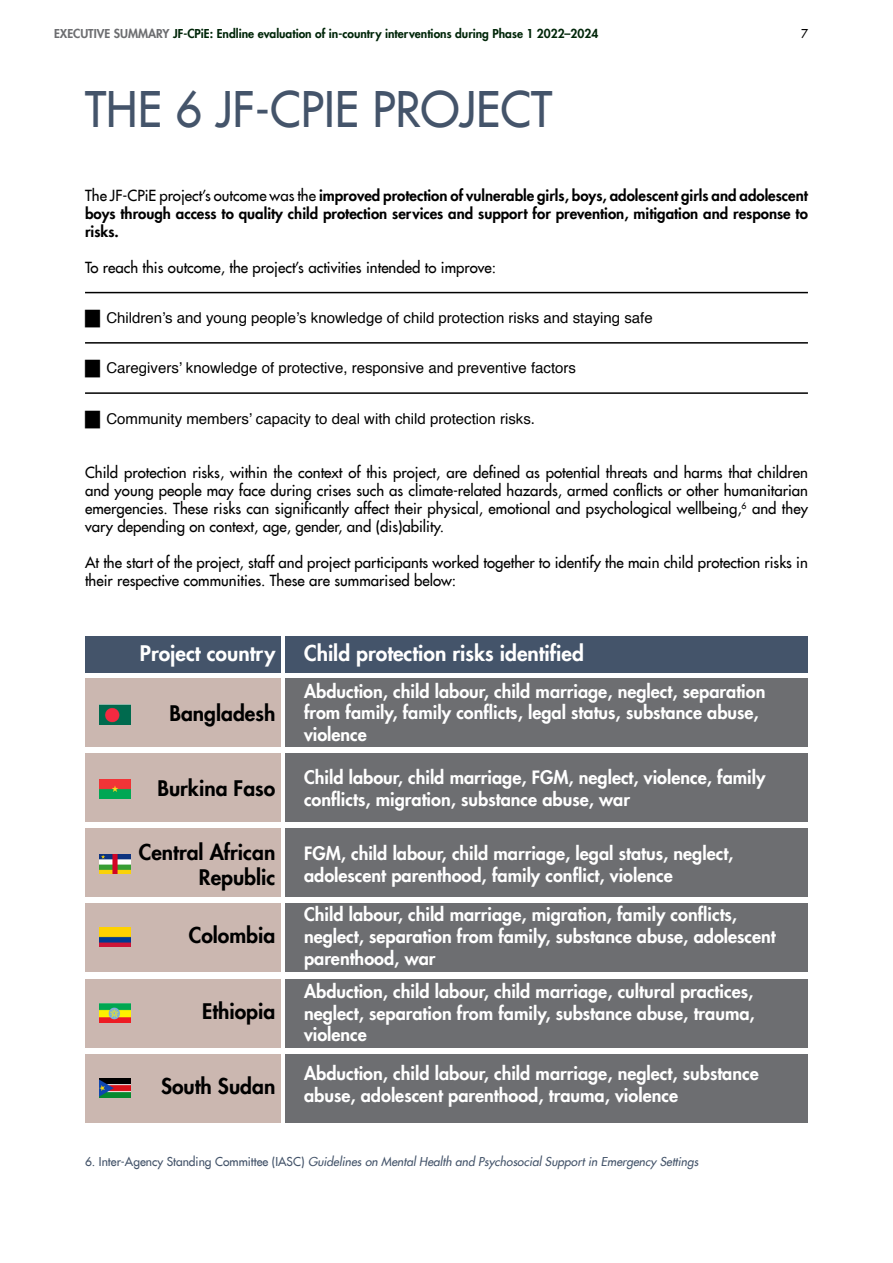
<style>
.page{position:relative;width:893px;height:1263px;background:#fff}
.page>*{position:absolute;margin:0;border:0;box-sizing:border-box;transform-origin:0 0}
.t1{font:48px "Futura LT";color:#44546a}
.t2{font:800 21px/25.2px "Futura LT";color:#000;text-align:right}
.t3{font:800 21px "Futura LT";color:#fff}
.t4{font:800 18px/21.6px "Futura LT";color:#fff}
.t5{font:15px/18px "Futura LT";color:#000;text-align:justify}
.t6{font:800 15px/18px "Futura LT";color:#000;text-align:justify}
.t7{font:15px "Helvetica";color:#000}
.t8{font:italic 12px "Futura LT";color:#44546a}
.t9{font:800 12px "Futura LT";color:#002609}
.t10{font:12px "Futura LT";color:#000}
.s1{color:#6d6e71}
.s2{font-weight:400}
.s3{font-style:normal}
</style>
<div class="page">
<hr style="left:85px;top:292px;width:723px;height:1px;background:#000">
<hr style="left:85px;top:342px;width:723px;height:2px;background:#000">
<hr style="left:85px;top:392px;width:723px;height:2px;background:#000">
<div style="left:85px;top:637px;width:196px;height:36px;background:#44546a"></div>
<div style="left:85px;top:678px;width:196px;height:69px;background:#cbb7b0"></div>
<div style="left:85px;top:828px;width:196px;height:69px;background:#cbb7b0"></div>
<div style="left:85px;top:979px;width:196px;height:69px;background:#cbb7b0"></div>
<div style="left:85px;top:753px;width:196px;height:69px;background:#cbb7b0"></div>
<div style="left:85px;top:903px;width:196px;height:69px;background:#cbb7b0"></div>
<div style="left:85px;top:1054px;width:196px;height:69px;background:#cbb7b0"></div>
<div style="left:286px;top:637px;width:522px;height:36px;background:#44546a"></div>
<div style="left:286px;top:678px;width:522px;height:69px;background:#6d6e71"></div>
<div style="left:286px;top:828px;width:522px;height:69px;background:#6d6e71"></div>
<div style="left:286px;top:979px;width:522px;height:69px;background:#6d6e71"></div>
<div style="left:286px;top:753px;width:522px;height:69px;background:#6d6e71"></div>
<div style="left:286px;top:903px;width:522px;height:69px;background:#6d6e71"></div>
<div style="left:286px;top:1054px;width:522px;height:69px;background:#6d6e71"></div>
<img style="left:99px;top:705px;width:32px;height:20px">
<img style="left:99px;top:780px;width:32px;height:19px">
<img style="left:99px;top:855px;width:32px;height:19px">
<img style="left:99px;top:928px;width:32px;height:19px">
<img style="left:99px;top:1003px;width:32px;height:19px">
<img style="left:99px;top:1078px;width:32px;height:19px">
<p class="t9" style="left:54px;top:25px;width:546px"><span class="s1">EXECUTIVE SUMMARY</span> JF-CPiE: Endline evaluation of in-country interventions during Phase 1 2022–2024</p>
<p class="t10" style="left:801px;top:26px;width:8px">7</p>
<h1 class="t1" style="left:85px;top:78px;width:469px">THE 6 JF-CPIE PROJECT</h1>
<p class="t6" style="left:85px;top:186px;width:724px"><span class="s2">The JF-CPiE project’s outcome was the</span> improved protection of vulnerable girls, boys, adolescent girls and adolescent boys through access to quality child protection services and support for prevention, mitigation and response to risks.</p>
<p class="t5" style="left:85px;top:258px;width:413px">To reach this outcome, the project’s activities intended to improve:</p>
<p class="t7" style="left:85px;top:306px;width:569px">█ Children’s and young people’s knowledge of child protection risks and staying safe</p>
<p class="t7" style="left:85px;top:356px;width:492px">█ Caregivers’ knowledge of protective, responsive and preventive factors</p>
<p class="t7" style="left:85px;top:407px;width:452px">█ Community members’ capacity to deal with child protection risks.</p>
<p class="t5" style="left:85px;top:463px;width:724px">Child protection risks, within the context of this project, are defined as potential threats and harms that children and young people may face during crises such as climate-related hazards, armed conflicts or other humanitarian emergencies. These risks can significantly affect their physical, emotional and psychological wellbeing,<sup>6</sup> and they vary depending on context, age, gender, and (dis)ability.</p>
<p class="t5" style="left:85px;top:553px;width:724px">At the start of the project, staff and project participants worked together to identify the main child protection risks in their respective communities. These are summarised below:</p>
<p class="t3" style="left:140px;top:639px;width:137px">Project country</p>
<p class="t2" style="left:169px;top:700px;width:107px">Bangladesh</p>
<p class="t2" style="left:157px;top:775px;width:119px">Burkina Faso</p>
<p class="t2" style="left:139px;top:839px;width:138px">Central African<br>Republic</p>
<p class="t2" style="left:189px;top:922px;width:88px">Colombia</p>
<p class="t2" style="left:202px;top:998px;width:75px">Ethiopia</p>
<p class="t2" style="left:161px;top:1073px;width:116px">South Sudan</p>
<p class="t3" style="left:304px;top:639px;width:281px">Child protection risks identified</p>
<p class="t4" style="left:304px;top:680px;width:463px">Abduction, child labour, child marriage, neglect, separation from family, family conflicts, legal status, substance abuse, violence</p>
<p class="t4" style="left:304px;top:766px;width:463px">Child labour, child marriage, FGM, neglect, violence, family conflicts, migration, substance abuse, war</p>
<p class="t4" style="left:304px;top:842px;width:431px">FGM, child labour, child marriage, legal status, neglect, adolescent parenthood, family conflict, violence</p>
<p class="t4" style="left:304px;top:904px;width:473px">Child labour, child marriage, migration, family conflicts, neglect, separation from family, substance abuse, adolescent parenthood, war</p>
<p class="t4" style="left:304px;top:980px;width:452px;text-align:justify">Abduction, child labour, child marriage, cultural practices, neglect, separation from family, substance abuse, trauma, violence</p>
<p class="t4" style="left:304px;top:1062px;width:456px">Abduction, child labour, child marriage, neglect, substance abuse, adolescent parenthood, trauma, violence</p>
<p class="t8" style="left:85px;top:1154px;width:615px"><span class="s3">6. Inter-Agency Standing Committee (IASC)</span> Guidelines on Mental Health and Psychosocial Support in Emergency Settings</p>
</div>
